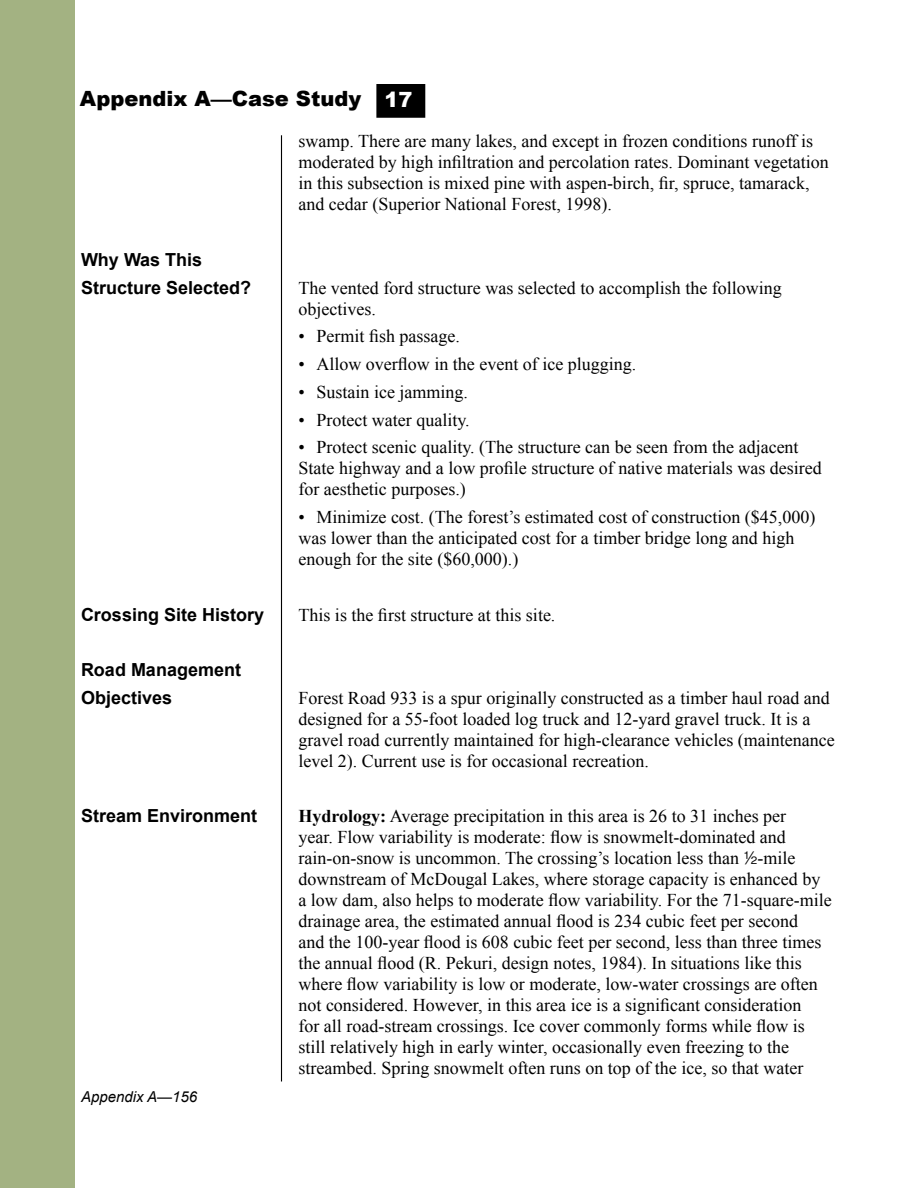
<style>
.page{position:relative;width:918px;height:1188px;background:#fff}
.page>*{position:absolute;margin:0;border:0;box-sizing:border-box;transform-origin:0 0}
.t1{font:900 21px "Arial";color:#000}
.t2{font:900 21px "Arial";color:#fff}
.indent{font:18px/21px "Times New Roman";color:#000}
.indent-2{font:700 18px "Arial";color:#000}
.t3{font:italic 15px "Arial";color:#000}
.s1{font-weight:700}
.s2{font-family:"Sans Fractions Plain"}
</style>
<div class="page">
<hr style="left:281px;top:135px;width:1px;height:947px;background:#000">
<div style="left:377px;top:85px;width:48px;height:32px;background:#000"></div>
<div style="left:376px;top:84px;width:49px;height:34px;border:2px solid #000"></div>
<div style="left:0;top:0;width:74px;height:1188px;background:#a3b282"></div>
<p class="t1" style="left:80px;top:87px;width:283px">Appendix A—Case Study</p>
<p class="indent" style="left:298px;top:131px;width:532px">swamp. There are many lakes, and except in frozen conditions runoff is moderated by high infiltration and percolation rates. Dominant vegetation in this subsection is mixed pine with aspen-birch, fir, spruce, tamarack, and cedar (Superior National Forest, 1998).</p>
<p class="indent-2" style="left:81px;top:250px;width:123px">Why Was This</p>
<p class="indent-2" style="left:81px;top:277px;width:172px">Structure Selected?</p>
<p class="indent" style="left:298px;top:277px;width:485px">The vented ford structure was selected to accomplish the following objectives.</p>
<p class="indent" style="left:298px;top:326px;width:163px">• Permit fish passage.</p>
<p class="indent" style="left:298px;top:353px;width:339px">• Allow overflow in the event of ice plugging.</p>
<p class="indent" style="left:298px;top:381px;width:171px">• Sustain ice jamming.</p>
<p class="indent" style="left:298px;top:409px;width:173px">• Protect water quality.</p>
<p class="indent" style="left:298px;top:437px;width:525px">• Protect scenic quality. (The structure can be seen from the adjacent<br>State highway and a low profile structure of native materials was desired for aesthetic purposes.)</p>
<p class="indent" style="left:298px;top:506px;width:518px">• Minimize cost. (The forest’s estimated cost of construction ($45,000) was lower than the anticipated cost for a timber bridge long and high enough for the site ($60,000).)</p>
<p class="indent-2" style="left:81px;top:604px;width:185px">Crossing Site History</p>
<p class="indent" style="left:298px;top:604px;width:259px">This is the first structure at this site.</p>
<p class="indent-2" style="left:81px;top:660px;width:162px">Road Management</p>
<p class="indent-2" style="left:81px;top:688px;width:93px">Objectives</p>
<p class="indent" style="left:298px;top:687px;width:538px">Forest Road 933 is a spur originally constructed as a timber haul road and designed for a 55-foot loaded log truck and 12-yard gravel truck. It is a gravel road currently maintained for high-clearance vehicles (maintenance level 2). Current use is for occasional recreation.</p>
<p class="indent-2" style="left:81px;top:806px;width:178px">Stream Environment</p>
<p class="indent" style="left:298px;top:806px;width:535px"><span class="s1">Hydrology:</span> Average precipitation in this area is 26 to 31 inches per<br>year. Flow variability is moderate: flow is snowmelt-dominated and rain-on-snow is uncommon. The crossing’s location less than <span class="s2">2</span>-mile downstream of McDougal Lakes, where storage capacity is enhanced by a low dam, also helps to moderate flow variability. For the 71-square-mile drainage area, the estimated annual flood is 234 cubic feet per second<br>and the 100-year flood is 608 cubic feet per second, less than three times the annual flood (R. Pekuri, design notes, 1984). In situations like this where flow variability is low or moderate, low-water crossings are often not considered. However, in this area ice is a significant consideration<br>for all road-stream crossings. Ice cover commonly forms while flow is still relatively high in early winter, occasionally even freezing to the streambed. Spring snowmelt often runs on top of the ice, so that water</p>
<p class="t2" style="left:384px;top:88px;width:30px">17</p>
<p class="t3" style="left:81px;top:1088px;width:118px">Appendix A—156</p>
</div>
